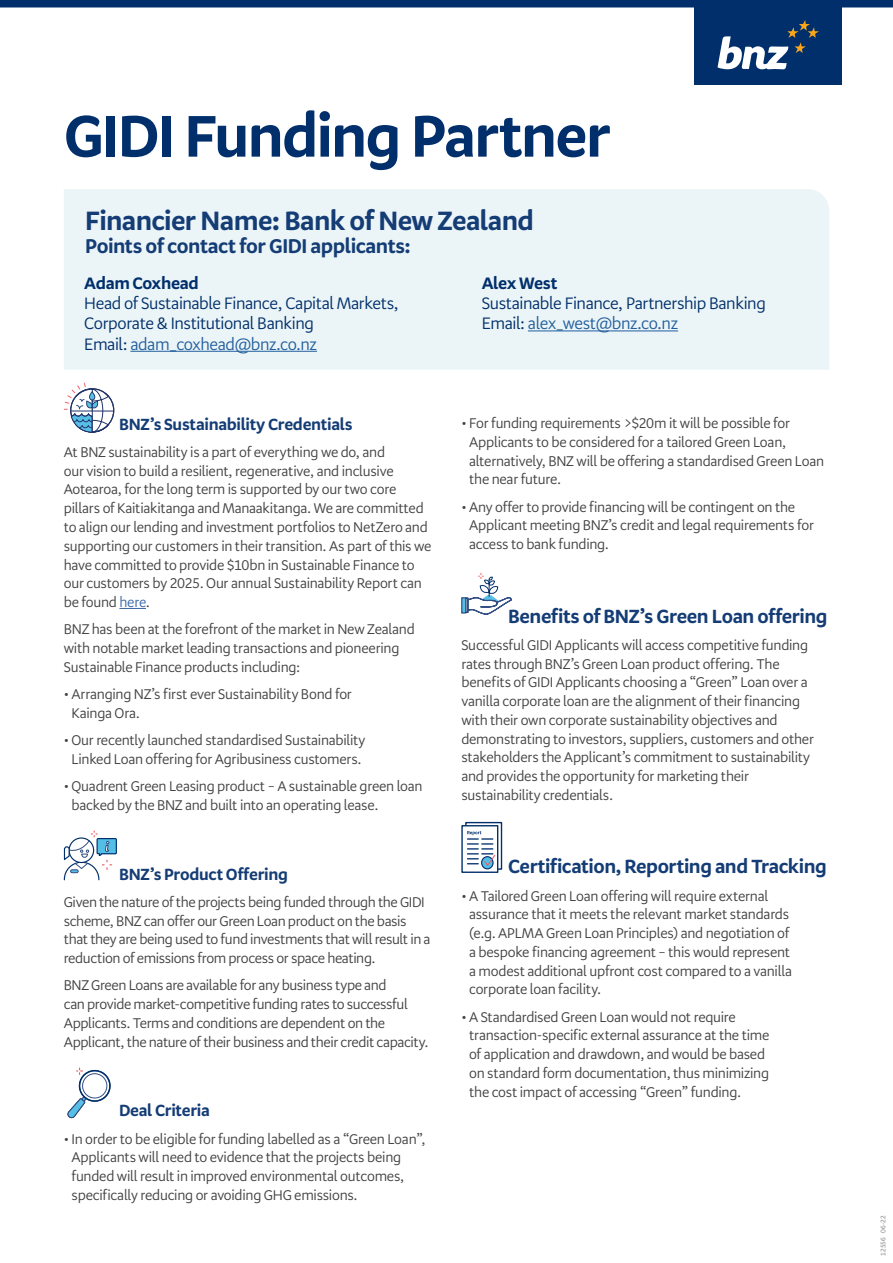
<style>
.page{position:relative;width:893px;height:1263px;background:#fff}
.page>*{position:absolute;margin:0;border:0;box-sizing:border-box;transform-origin:0 0}
.t1{font:700 60px "Serrano Pro";letter-spacing:-.03em;color:#002f6b}
.t2{font:700 27.15px "Serrano Pro";letter-spacing:-.025em;color:#143c75}
.t3{font:700 20.4px "Serrano Pro";letter-spacing:-.02em;color:#143c75}
.t4{font:700 19.5px "Serrano Pro";letter-spacing:-.02em;color:#143c75}
.t5{font:16.95px/20.4px "Serrano Pro";letter-spacing:-.025em;color:#002f6b}
.t6{font:700 16.95px "Serrano Pro";letter-spacing:-.02em;color:#002f6b}
.t7{font:700 16.5px "Serrano Pro";letter-spacing:-.02em;color:#143c75}
.t8{font:14.4px/18.8px "Serrano Pro";letter-spacing:-.02em;color:#414042}
.t9{font:6.75px "Serrano Pro";letter-spacing:.01em;color:#77787b}
.s1{color:#215e9e}
.s2{color:#3a68a5}
</style>
<div class="page">
<div style="left:695px;top:6px;width:147px;height:79px;background:#002f6b"></div>
<svg style="left:717px;top:20px;width:102px;height:49px"></svg>
<div style="left:0;top:0;width:893px;height:8px;background:#002f6b"></div>
<svg style="left:119px;top:608px;width:27px;height:1px"></svg>
<div style="left:64px;top:189px;width:765px;height:181px;background:#ebf4f6"></div>
<svg style="left:71px;top:389px;width:43px;height:43px"></svg>
<hr style="left:71px;top:411px;width:42px;height:1px;background:#213369">
<div style="left:70px;top:388px;width:44px;height:44px;border:1px solid #213369;border-radius:50%"></div>
<svg style="left:64px;top:383px;width:45px;height:50px"></svg>
<svg style="left:63px;top:831px;width:54px;height:50px"></svg>
<hr style="left:130px;top:351px;width:187px;height:1px;background:#215e9e">
<hr style="left:528px;top:330px;width:150px;height:1px;background:#215e9e">
<div style="left:461px;top:825px;width:37px;height:48px;background:#fff;border:1px solid #002e6b"></div>
<svg style="left:464px;top:821px;width:39px;height:49px"></svg>
<svg style="left:461px;top:597px;width:4px;height:16px"></svg>
<svg style="left:465px;top:573px;width:47px;height:42px"></svg>
<svg style="left:67px;top:1068px;width:44px;height:50px"></svg>
<h1 class="t1" style="left:64px;top:101px;width:549px">GIDI Funding Partner</h1>
<h2 class="t2" style="left:85px;top:204px;width:450px">Financier Name: Bank of New Zealand</h2>
<h3 class="t3" style="left:85px;top:234px;width:327px">Points of contact for GIDI applicants:</h3>
<p class="t6" style="left:84px;top:273px;width:116px">Adam Coxhead</p>
<p class="t5" style="left:84px;top:293px;width:316px">Head of Sustainable Finance, Capital Markets,<br>Corporate &amp; Institutional Banking<br>Email: <span class="s1">adam_coxhead@bnz.co.nz</span></p>
<p class="t6" style="left:482px;top:273px;width:77px">Alex West</p>
<p class="t5" style="left:482px;top:293px;width:286px">Sustainable Finance, Partnership Banking<br>Email: <span class="s1">alex_west@bnz.co.nz</span></p>
<p class="t7" style="left:119px;top:414px;width:235px">BNZ’s Sustainability Credentials</p>
<p class="t8" style="left:64px;top:443px;width:369px">At BNZ sustainability is a part of everything we do, and<br>our vision to build a resilient, regenerative, and inclusive Aotearoa, for the long term is supported by our two core pillars of Kaitiakitanga and Manaakitanga. We are committed to align our lending and investment portfolios to NetZero and supporting our customers in their transition. As part of this we have committed to provide $10bn in Sustainable Finance to our customers by 2025. Our annual Sustainability Report can be found <span class="s2">here</span>.</p>
<p class="t8" style="left:64px;top:620px;width:353px">BNZ has been at the forefront of the market in New Zealand with notable market leading transactions and pioneering<br>Sustainable Finance products including:</p>
<p class="t8" style="left:72px;top:685px;width:282px;text-indent:-8px">• Arranging NZ’s first ever Sustainability Bond for<br>Kainga Ora.</p>
<p class="t8" style="left:64px;top:731px;width:303px;text-align:center">• Our recently launched standardised Sustainability<br>Linked Loan offering for Agribusiness customers.</p>
<p class="t8" style="left:72px;top:777px;width:353px;text-indent:-8px">• Quadrent Green Leasing product – A sustainable green loan backed by the BNZ and built into an operating lease.</p>
<p class="t7" style="left:119px;top:864px;width:171px">BNZ’s Product Offering</p>
<p class="t8" style="left:64px;top:893px;width:368px">Given the nature of the projects being funded through the GIDI scheme, BNZ can offer our Green Loan product on the basis that they are being used to fund investments that will result in a reduction of emissions from process or space heating.</p>
<p class="t8" style="left:64px;top:976px;width:366px">BNZ Green Loans are available for any business type and<br>can provide market-competitive funding rates to successful Applicants. Terms and conditions are dependent on the Applicant, the nature of their business and their credit capacity.</p>
<p class="t7" style="left:119px;top:1101px;width:92px">Deal Criteria</p>
<p class="t8" style="left:72px;top:1130px;width:356px;text-indent:-8px">• In order to be eligible for funding labelled as a “Green Loan”, Applicants will need to evidence that the projects being funded will result in improved environmental outcomes, specifically reducing or avoiding GHG emissions.</p>
<p class="t8" style="left:469px;top:414px;width:357px;text-indent:-8px">• For funding requirements &gt;$20m it will be possible for Applicants to be considered for a tailored Green Loan, alternatively, BNZ will be offering a standardised Green Loan the near future.</p>
<p class="t8" style="left:469px;top:498px;width:346px;text-indent:-8px">• Any offer to provide financing will be contingent on the<br>Applicant meeting BNZ’s credit and legal requirements for access to bank funding.</p>
<h3 class="t4" style="left:508px;top:605px;width:321px">Benefits of BNZ’s Green Loan offering</h3>
<p class="t8" style="left:461px;top:636px;width:354px">Successful GIDI Applicants will access competitive funding rates through BNZ’s Green Loan product offering. The benefits of GIDI Applicants choosing a “Green” Loan over a vanilla corporate loan are the alignment of their financing with their own corporate sustainability objectives and demonstrating to investors, suppliers, customers and other stakeholders the Applicant’s commitment to sustainability and provides the opportunity for marketing their sustainability credentials.</p>
<h3 class="t4" style="left:508px;top:855px;width:320px">Certification, Reporting and Tracking</h3>
<p class="t8" style="left:469px;top:887px;width:325px;text-indent:-8px">• A Tailored Green Loan offering will require external assurance that it meets the relevant market standards (e.g. APLMA Green Loan Principles) and negotiation of a bespoke financing agreement – this would represent a modest additional upfront cost compared to a vanilla corporate loan facility.</p>
<p class="t8" style="left:469px;top:1008px;width:302px;text-indent:-8px">• A Standardised Green Loan would not require transaction-specific external assurance at the time of application and drawdown, and would be based on standard form documentation, thus minimizing the cost impact of accessing “Green” funding.</p>
<p class="t9" style="left:879px;top:1256px;width:42px;rotate:-90deg">12556 06-22</p>
</div>
